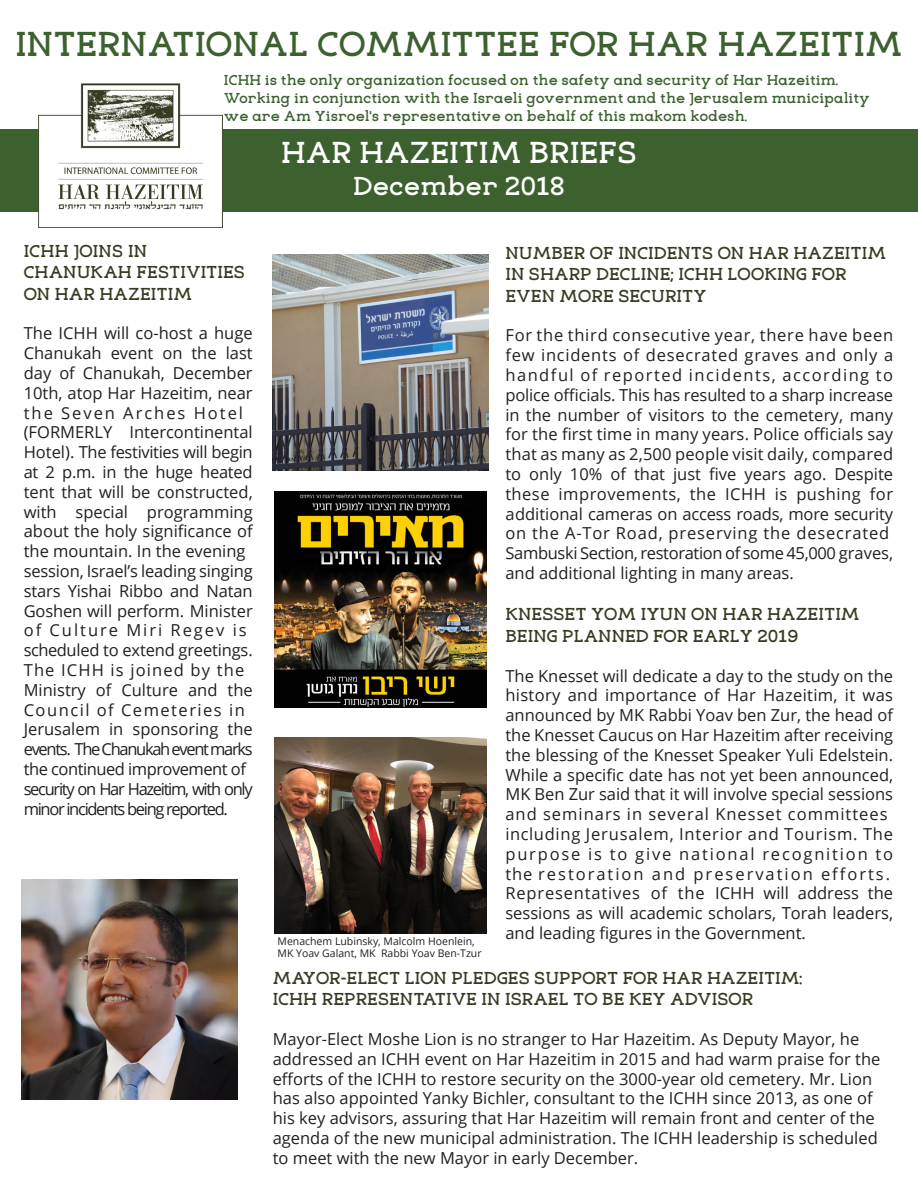
<style>
.page{position:relative;width:918px;height:1188px;background:#fff}
.page>*{position:absolute;margin:0;border:0;box-sizing:border-box;transform-origin:0 0}
.t1{font:700 36px "Eligible";color:#3c612f}
.t2{font:700 31.5px "Eligible";color:#fff}
.t3{font:700 27px "Eligible";color:#fff}
.t4{font:700 18px/21.6px "Eligible";color:#383b24}
.t5{font:16.5px/19.8px "Open Sans";color:#231f20;text-align:justify}
.t6{font:16.5px/19.8px "Open Sans";letter-spacing:-.08em;color:#231f20}
.t7{font:16.5px "Open Sans";letter-spacing:.05em;color:#231f20}
.t8{font:16.5px "Open Sans";letter-spacing:.12em;color:#231f20}
.t9{font:16.5px "Open Sans";letter-spacing:.11em;color:#231f20}
.t10{font:700 15px/18px "Eligible";color:#3c612f}
.t11{font:10.5px "Open Sans";color:#231f20}
</style>
<div class="page">
<div style="left:0;top:130px;width:918px;height:82px;background:#3c612f"></div>
<img style="left:274px;top:491px;width:212px;height:216px">
<img style="left:274px;top:737px;width:212px;height:197px">
<img style="left:39px;top:84px;width:183px;height:143px">
<img style="left:22px;top:880px;width:216px;height:220px">
<img style="left:272px;top:255px;width:216px;height:216px">
<p class="t1" style="left:15px;top:12px;width:889px">INTERNATIONAL COMMITTEE FOR HAR HAZEITIM</p>
<p class="t10" style="left:224px;top:70px;width:616px">ICHH is the only organization focused on the safety and security of Har Hazeitim.</p>
<p class="t10" style="left:224px;top:88px;width:647px">Working in conjunction with the Israeli government and the Jerusalem municipality we are Am Yisroel's representative on behalf of this makom kodesh.</p>
<p class="t2" style="left:281px;top:123px;width:357px">HAR HAZEITIM BRIEFS</p>
<p class="t3" style="left:353px;top:161px;width:213px">December 2018</p>
<p class="t4" style="left:24px;top:238px;width:125px">ICHH JOINS IN</p>
<p class="t4" style="left:24px;top:260px;width:223px">CHANUKAH FESTIVITIES<br>ON HAR HAZEITIM</p>
<p class="t5" style="left:24px;top:323px;width:230px">The ICHH will co-host a huge Chanukah event on the last day of Chanukah, December 10th, atop Har Hazeitim, near the Seven Arches Hotel</p>
<p class="t5" style="left:24px;top:422px;width:230px">(FORMERLY Intercontinental Hotel). The festivities will begin at 2 p.m. in the huge heated tent that will be constructed, with special programming about the holy significance of the mountain. In the evening</p>
<p class="t5" style="left:24px;top:561px;width:230px">session, Israel’s leading singing stars Yishai Ribbo and Natan Goshen will perform. Minister of Culture Miri Regev is</p>
<p class="t5" style="left:24px;top:640px;width:230px">scheduled to extend greetings.<br>The ICHH is joined by the</p>
<p class="t5" style="left:24px;top:679px;width:230px">Ministry of Culture and the<br>Council of Cemeteries in</p>
<p class="t5" style="left:24px;top:719px;width:230px">Jerusalem in sponsoring the events. The Chanukah event marks the continued improvement of</p>
<p class="t6" style="left:24px;top:778px;width:230px">security on Har Hazeitim, with only minor incidents being reported.</p>
<p class="t4" style="left:505px;top:241px;width:382px">NUMBER OF INCIDENTS ON HAR HAZEITIM<br>IN SHARP DECLINE; ICHH LOOKING FOR<br>EVEN MORE SECURITY</p>
<p class="t5" style="left:505px;top:325px;width:389px">For the third consecutive year, there have been few incidents of desecrated graves and only a handful of reported incidents, according to</p>
<p class="t5" style="left:505px;top:385px;width:389px">police officials. This has resulted to a sharp increase in the number of visitors to the cemetery, many for the first time in many years. Police officials say that as many as 2,500 people visit daily, compared to only 10% of that just five years ago. Despite these improvements, the ICHH is pushing for additional cameras on access roads, more security on the A-Tor Road, preserving the desecrated</p>
<p class="t5" style="left:505px;top:543px;width:389px">Sambuski Section, restoration of some 45,000 graves, and additional lighting in many areas.</p>
<p class="t4" style="left:505px;top:602px;width:356px">KNESSET YOM IYUN ON HAR HAZEITIM<br>BEING PLANNED FOR EARLY 2019</p>
<p class="t5" style="left:505px;top:665px;width:389px">The Knesset will dedicate a day to the study on the history and importance of Har Hazeitim, it was announced by MK Rabbi Yoav ben Zur, the head of the Knesset Caucus on Har Hazeitim after receiving the blessing of the Knesset Speaker Yuli Edelstein.<br>While a specific date has not yet been announced, MK Ben Zur said that it will involve special sessions and seminars in several Knesset committees</p>
<p class="t7" style="left:505px;top:823px;width:389px">including Jerusalem, Interior and Tourism. The</p>
<p class="t9" style="left:505px;top:843px;width:389px">purpose is to give national recognition to</p>
<p class="t8" style="left:505px;top:862px;width:386px">the restoration and preservation efforts.</p>
<p class="t5" style="left:505px;top:883px;width:389px">Representatives of the ICHH will address the sessions as will academic scholars, Torah leaders, and leading figures in the Government.</p>
<p class="t4" style="left:273px;top:966px;width:531px">MAYOR-ELECT LION PLEDGES SUPPORT FOR HAR HAZEITIM:</p>
<p class="t4" style="left:273px;top:987px;width:482px">ICHH REPRESENTATIVE IN ISRAEL TO BE KEY ADVISOR</p>
<p class="t5" style="left:273px;top:1029px;width:609px;text-align:left">Mayor-Elect Moshe Lion is no stranger to Har Hazeitim. As Deputy Mayor, he addressed an ICHH event on Har Hazeitim in 2015 and had warm praise for the efforts of the ICHH to restore security on the 3000-year old cemetery. Mr. Lion</p>
<p class="t5" style="left:273px;top:1088px;width:602px">has also appointed Yanky Bichler, consultant to the ICHH since 2013, as one of</p>
<p class="t5" style="left:273px;top:1108px;width:607px">his key advisors, assuring that Har Hazeitim will remain front and center of the agenda of the new municipal administration. The ICHH leadership is scheduled</p>
<p class="t5" style="left:273px;top:1147px;width:367px">to meet with the new Mayor in early December.</p>
<p class="t11" style="left:278px;top:934px;width:199px">Menachem Lubinsky, Malcolm Hoenlein,</p>
<p class="t11" style="left:278px;top:946px;width:206px">MK Yoav Galant, MK Rabbi Yoav Ben-Tzur</p>
</div>
